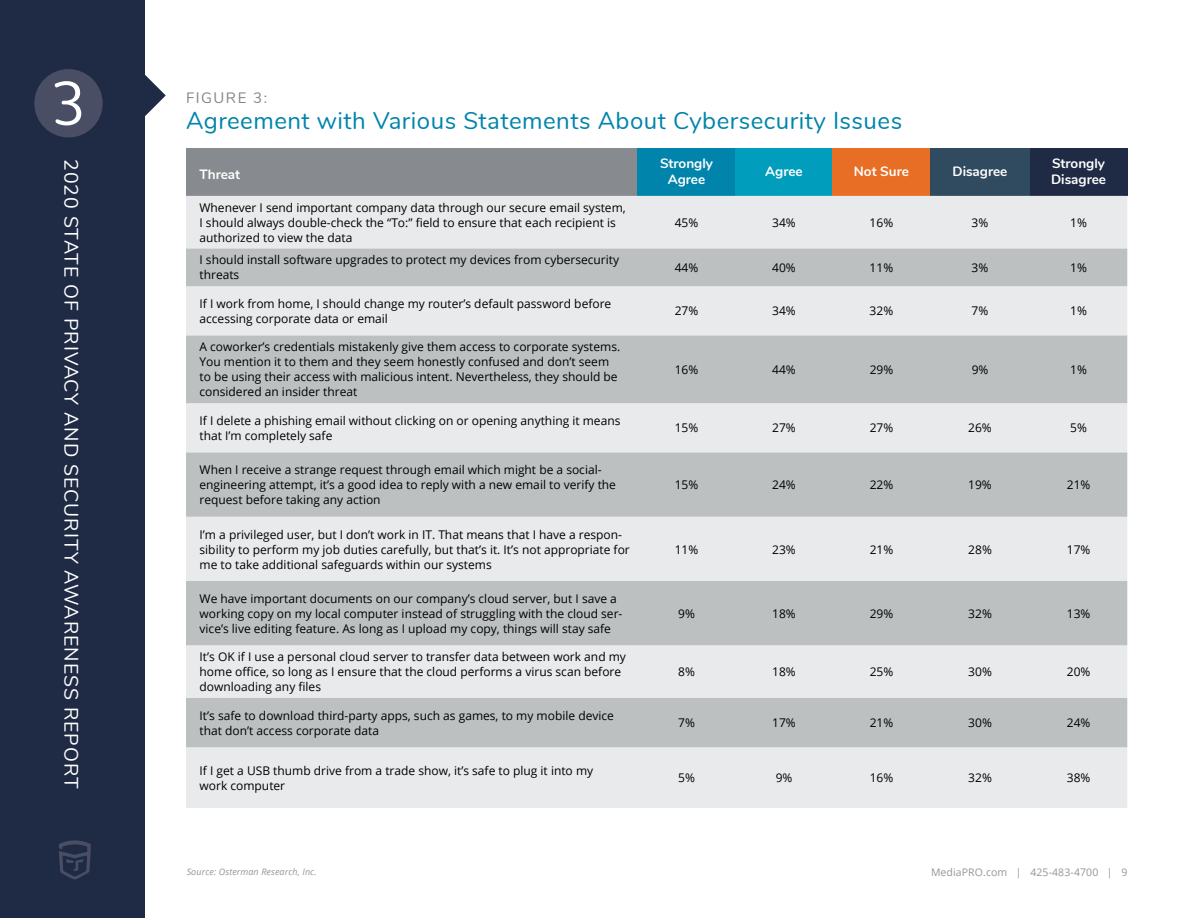
<style>
.page{position:relative;width:1188px;height:918px;background:#fff}
.page>*{position:absolute;margin:0;border:0;box-sizing:border-box;transform-origin:0 0}
.t1{font:24px "Nunito";letter-spacing:.02em;color:#0084ab}
.t2{font:19.5px "Nunito";letter-spacing:.05em;color:#fff}
.t3{font:15px "Nunito";letter-spacing:.1em;color:#888383}
.t4{font:700 13.5px/16.2px "Nunito";color:#fff;text-align:center}
.t5{font:12px/15px "Open Sans";color:#000}
.t6{font:10.5px "Open Sans";letter-spacing:.01em;color:#999494}
.t7{font:italic 9px "Open Sans";letter-spacing:.01em;color:#999494}
</style>
<div class="page">
<svg style="left:145px;top:75px;width:21px;height:41px"></svg>
<div style="left:0;top:0;width:145px;height:918px;background:#1f2a44"></div>
<svg style="left:59px;top:840px;width:32px;height:39px"></svg>
<div style="left:34px;top:69px;width:69px;height:68px;background:#494e64;border-radius:50%"></div>
<svg style="left:55px;top:81px;width:26px;height:44px"></svg>
<div style="left:186px;top:149px;width:452px;height:47px;background:#878a8e"></div>
<div style="left:638px;top:149px;width:97px;height:47px;background:#0084ab"></div>
<div style="left:735px;top:149px;width:98px;height:47px;background:#009dbd"></div>
<div style="left:833px;top:149px;width:97px;height:47px;background:#e86e25"></div>
<div style="left:930px;top:149px;width:100px;height:47px;background:#304a60"></div>
<div style="left:1030px;top:149px;width:97px;height:47px;background:#1f2a44"></div>
<div style="left:186px;top:196px;width:941px;height:612px;background:#e9eaeb"></div>
<svg style="left:186px;top:249px;width:941px;height:498px;background:#d0d2d3"></svg>
<h2 class="t2" style="left:86px;top:159px;width:631px;rotate:90deg">2020 STATE OF PRIVACY AND SECURITY AWARENESS REPORT</h2>
<p class="t3" style="left:186px;top:87px;width:83px">FIGURE 3:</p>
<h1 class="t1" style="left:186px;top:103px;width:718px">Agreement with Various Statements About Cybersecurity Issues</h1>
<p class="t4" style="left:200px;top:165px;width:42px">Threat</p>
<p class="t4" style="left:660px;top:155px;width:54px">Strongly<br>Agree</p>
<p class="t4" style="left:765px;top:163px;width:39px">Agree</p>
<p class="t4" style="left:854px;top:163px;width:57px">Not Sure</p>
<p class="t4" style="left:953px;top:163px;width:56px">Disagree</p>
<p class="t4" style="left:1051px;top:155px;width:56px;text-align:left">Strongly<br>Disagree</p>
<p class="t5" style="left:200px;top:200px;width:428px">Whenever I send important company data through our secure email system,<br>I should always double-check the “To:” field to ensure that each recipient is authorized to view the data</p>
<p class="t5" style="left:675px;top:215px;width:25px">45%</p>
<p class="t5" style="left:772px;top:215px;width:25px">34%</p>
<p class="t5" style="left:870px;top:215px;width:25px">16%</p>
<p class="t5" style="left:972px;top:215px;width:18px">3%</p>
<p class="t5" style="left:1070px;top:215px;width:18px">1%</p>
<p class="t5" style="left:200px;top:252px;width:421px">I should install software upgrades to protect my devices from cybersecurity threats</p>
<p class="t5" style="left:675px;top:260px;width:25px">44%</p>
<p class="t5" style="left:772px;top:260px;width:25px">40%</p>
<p class="t5" style="left:870px;top:260px;width:25px">11%</p>
<p class="t5" style="left:972px;top:260px;width:18px">3%</p>
<p class="t5" style="left:1070px;top:260px;width:18px">1%</p>
<p class="t5" style="left:200px;top:296px;width:413px">If I work from home, I should change my router’s default password before accessing corporate data or email</p>
<p class="t5" style="left:675px;top:303px;width:25px">27%</p>
<p class="t5" style="left:772px;top:303px;width:25px">34%</p>
<p class="t5" style="left:870px;top:303px;width:25px">32%</p>
<p class="t5" style="left:972px;top:303px;width:18px">7%</p>
<p class="t5" style="left:1070px;top:303px;width:18px">1%</p>
<p class="t5" style="left:200px;top:339px;width:422px">A coworker’s credentials mistakenly give them access to corporate systems.<br>You mention it to them and they seem honestly confused and don’t seem to be using their access with malicious intent. Nevertheless, they should be considered an insider threat</p>
<p class="t5" style="left:675px;top:362px;width:25px">16%</p>
<p class="t5" style="left:772px;top:362px;width:25px">44%</p>
<p class="t5" style="left:870px;top:362px;width:25px">29%</p>
<p class="t5" style="left:972px;top:362px;width:18px">9%</p>
<p class="t5" style="left:1070px;top:362px;width:18px">1%</p>
<p class="t5" style="left:200px;top:413px;width:422px">If I delete a phishing email without clicking on or opening anything it means that I’m completely safe</p>
<p class="t5" style="left:675px;top:420px;width:25px">15%</p>
<p class="t5" style="left:772px;top:420px;width:25px">27%</p>
<p class="t5" style="left:870px;top:420px;width:25px">27%</p>
<p class="t5" style="left:968px;top:420px;width:25px">26%</p>
<p class="t5" style="left:1070px;top:420px;width:18px">5%</p>
<p class="t5" style="left:200px;top:462px;width:418px">When I receive a strange request through email which might be a social&shy;engineering attempt, it’s a good idea to reply with a new email to verify the request before taking any action</p>
<p class="t5" style="left:675px;top:477px;width:25px">15%</p>
<p class="t5" style="left:772px;top:477px;width:25px">24%</p>
<p class="t5" style="left:870px;top:477px;width:25px">22%</p>
<p class="t5" style="left:968px;top:477px;width:25px">19%</p>
<p class="t5" style="left:1067px;top:477px;width:25px">21%</p>
<p class="t5" style="left:200px;top:526px;width:432px">I’m a privileged user, but I don’t work in IT. That means that I have a respon&shy;sibility to perform my job duties carefully, but that’s it. It’s not appropriate for me to take additional safeguards within our systems</p>
<p class="t5" style="left:200px;top:591px;width:424px">We have important documents on our company’s cloud server, but I save a working copy on my local computer instead of struggling with the cloud ser&shy;vice’s live editing feature. As long as I upload my copy, things will stay safe</p>
<p class="t5" style="left:200px;top:649px;width:428px">It’s OK if I use a personal cloud server to transfer data between work and my home office, so long as I ensure that the cloud performs a virus scan before downloading any files</p>
<p class="t5" style="left:675px;top:541px;width:25px">11%</p>
<p class="t5" style="left:772px;top:541px;width:25px">23%</p>
<p class="t5" style="left:870px;top:541px;width:25px">21%</p>
<p class="t5" style="left:968px;top:541px;width:25px">28%</p>
<p class="t5" style="left:1067px;top:541px;width:25px">17%</p>
<p class="t5" style="left:678px;top:606px;width:18px">9%</p>
<p class="t5" style="left:772px;top:606px;width:25px">18%</p>
<p class="t5" style="left:870px;top:606px;width:25px">29%</p>
<p class="t5" style="left:968px;top:606px;width:25px">32%</p>
<p class="t5" style="left:1067px;top:606px;width:25px">13%</p>
<p class="t5" style="left:678px;top:664px;width:18px">8%</p>
<p class="t5" style="left:772px;top:664px;width:25px">18%</p>
<p class="t5" style="left:870px;top:664px;width:25px">25%</p>
<p class="t5" style="left:968px;top:664px;width:25px">30%</p>
<p class="t5" style="left:1067px;top:664px;width:25px">20%</p>
<p class="t5" style="left:200px;top:708px;width:416px">It’s safe to download third-party apps, such as games, to my mobile device that don’t access corporate data</p>
<p class="t5" style="left:678px;top:715px;width:18px">7%</p>
<p class="t5" style="left:772px;top:715px;width:25px">17%</p>
<p class="t5" style="left:870px;top:715px;width:25px">21%</p>
<p class="t5" style="left:968px;top:715px;width:25px">30%</p>
<p class="t5" style="left:1067px;top:715px;width:25px">24%</p>
<p class="t5" style="left:200px;top:763px;width:395px">If I get a USB thumb drive from a trade show, it’s safe to plug it into my work computer</p>
<p class="t5" style="left:678px;top:770px;width:18px">5%</p>
<p class="t5" style="left:776px;top:770px;width:18px">9%</p>
<p class="t5" style="left:870px;top:770px;width:25px">16%</p>
<p class="t5" style="left:968px;top:770px;width:25px">32%</p>
<p class="t5" style="left:1067px;top:770px;width:25px">38%</p>
<p class="t7" style="left:187px;top:866px;width:132px">Source: Osterman Research, Inc.</p>
<p class="t6" style="left:931px;top:865px;width:198px">MediaPRO.com | 425-483-4700 | 9</p>
</div>
